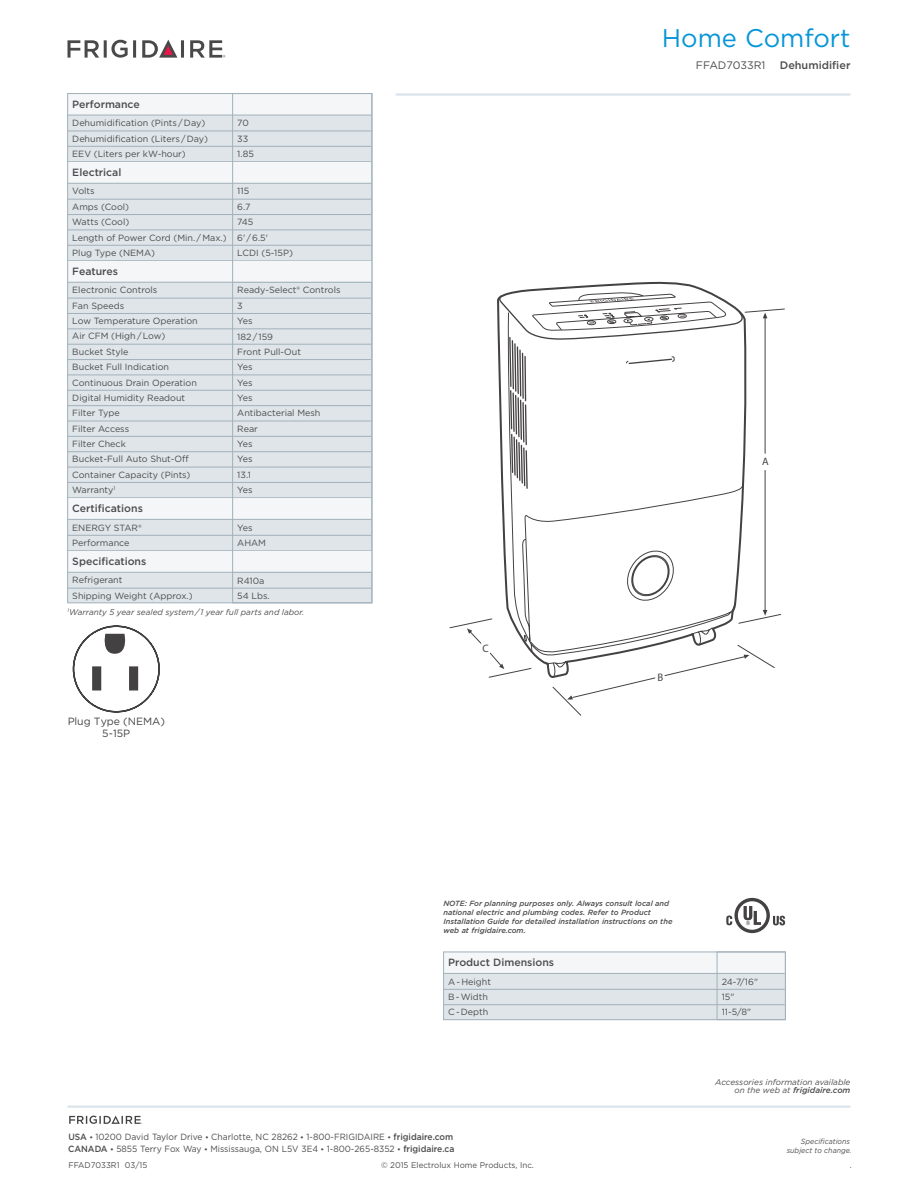
<style>
.page{position:relative;width:918px;height:1188px;background:#fff}
.page>*{position:absolute;margin:0;border:0;box-sizing:border-box;transform-origin:0 0}
.t1{font:25.5px "Gotham";color:#0696d7}
.t2{font:500 10.8px "Gotham";color:#4b4c4d}
.t3{font:10.8px "Gotham";color:#4b4c4d}
.t4{font:condensed 10.8px "Helvetica Neue";color:#231f20}
.t5{font:500 10.5px "Gotham";color:#4b4c4d}
.t6{font:10.5px/12.6px "Gotham";color:#231f20;text-align:center}
.t7{font:9px/15.3px "Gotham";color:#4b4c4d}
.t8{font:9px/11.9px "Gotham";color:#4b4c4d;scale:.95 1}
.t9{font:italic 8.25px/8.2px "Gotham";color:#4b4c4d;text-align:right}
.t10{font:8.25px "Gotham";color:#4b4c4d}
.t11{font:italic 500 7.5px/9px "Gotham";color:#4b4c4d}
.t12{font:italic 7.5px/9px "Gotham";color:#4b4c4d;text-align:right;scale:.95 1}
.s1{font-weight:500}
.s2{font-weight:500;font-size:7.5px}
</style>
<div class="page">
<hr style="left:68px;top:1106px;width:782px;height:2px;background:#dbe4ea">
<hr style="left:396px;top:93px;width:455px;height:3px;background:#dbe4ea">
<div style="left:68px;top:94px;width:304px;height:509px;background:#dfe5e9"></div>
<div style="left:68px;top:94px;width:303px;height:21px;background:#f4f6f7"></div>
<hr style="left:68px;top:115px;width:303px;height:1px;background:#a2b1bb">
<hr style="left:68px;top:131px;width:303px;height:1px;background:#a2b1bb">
<hr style="left:68px;top:146px;width:303px;height:1px;background:#a2b1bb">
<hr style="left:68px;top:161px;width:303px;height:1px;background:#a2b1bb">
<div style="left:68px;top:162px;width:303px;height:21px;background:#f4f6f7"></div>
<hr style="left:68px;top:183px;width:303px;height:1px;background:#a2b1bb">
<hr style="left:68px;top:199px;width:303px;height:1px;background:#a2b1bb">
<hr style="left:68px;top:214px;width:303px;height:1px;background:#a2b1bb">
<hr style="left:68px;top:230px;width:303px;height:1px;background:#a2b1bb">
<hr style="left:68px;top:245px;width:303px;height:1px;background:#a2b1bb">
<hr style="left:68px;top:260px;width:303px;height:1px;background:#a2b1bb">
<div style="left:68px;top:261px;width:303px;height:21px;background:#f4f6f7"></div>
<hr style="left:68px;top:282px;width:303px;height:1px;background:#a2b1bb">
<hr style="left:68px;top:298px;width:303px;height:1px;background:#a2b1bb">
<hr style="left:68px;top:313px;width:303px;height:1px;background:#a2b1bb">
<hr style="left:68px;top:329px;width:303px;height:1px;background:#a2b1bb">
<hr style="left:68px;top:344px;width:303px;height:1px;background:#a2b1bb">
<hr style="left:68px;top:359px;width:303px;height:1px;background:#a2b1bb">
<hr style="left:68px;top:375px;width:303px;height:1px;background:#a2b1bb">
<hr style="left:68px;top:390px;width:303px;height:1px;background:#a2b1bb">
<hr style="left:68px;top:405px;width:303px;height:1px;background:#a2b1bb">
<hr style="left:68px;top:421px;width:303px;height:1px;background:#a2b1bb">
<hr style="left:68px;top:436px;width:303px;height:1px;background:#a2b1bb">
<hr style="left:68px;top:451px;width:303px;height:1px;background:#a2b1bb">
<hr style="left:68px;top:467px;width:303px;height:1px;background:#a2b1bb">
<hr style="left:68px;top:482px;width:303px;height:1px;background:#a2b1bb">
<div style="left:68px;top:498px;width:303px;height:21px;background:#f4f6f7"></div>
<hr style="left:68px;top:519px;width:303px;height:1px;background:#a2b1bb">
<hr style="left:68px;top:535px;width:303px;height:1px;background:#a2b1bb">
<hr style="left:68px;top:550px;width:303px;height:1px;background:#a2b1bb">
<div style="left:68px;top:551px;width:303px;height:21px;background:#f4f6f7"></div>
<hr style="left:68px;top:572px;width:303px;height:1px;background:#a2b1bb">
<hr style="left:68px;top:588px;width:303px;height:1px;background:#a2b1bb">
<div style="left:444px;top:952px;width:341px;height:68px;background:#dfe5e9"></div>
<div style="left:444px;top:952px;width:341px;height:21px;background:#f4f6f7"></div>
<hr style="left:444px;top:973px;width:341px;height:1px;background:#a2b1bb">
<hr style="left:444px;top:989px;width:341px;height:1px;background:#a2b1bb">
<hr style="left:444px;top:1004px;width:341px;height:1px;background:#a2b1bb">
<div style="left:443px;top:952px;width:343px;height:68px;border:1px solid #a2b1bb"></div>
<svg style="left:726px;top:898px;width:59px;height:35px"></svg>
<svg style="left:72px;top:625px;width:88px;height:88px"></svg>
<div style="left:129px;top:666px;width:9px;height:25px;background:#444142;border:2px solid #231f20"></div>
<svg style="left:69px;top:1116px;width:73px;height:8px"></svg>
<svg style="left:68px;top:40px;width:68px;height:18px"></svg>
<svg style="left:142px;top:40px;width:42px;height:18px"></svg>
<svg style="left:190px;top:40px;width:35px;height:18px"></svg>
<div style="left:717px;top:952px;width:69px;height:68px;border:1px solid #a2b1bb"></div>
<div style="left:232px;top:93px;width:140px;height:510px;border:1px solid #a2b1bb"></div>
<hr style="left:765px;top:470px;width:1px;height:140px;background:#231f20">
<svg style="left:497px;top:281px;width:247px;height:267px"></svg>
<svg style="left:507px;top:490px;width:236px;height:226px"></svg>
<svg style="left:498px;top:292px;width:287px;height:198px"></svg>
<svg style="left:449px;top:548px;width:332px;height:167px"></svg>
<p class="t5" style="left:72px;top:97px;width:69px">Performance</p>
<p class="t7" style="left:72px;top:115px;width:137px">Dehumidification (Pints / Day)<br>Dehumidification (Liters / Day)<br>EEV (Liters per kW-hour)</p>
<p class="t5" style="left:72px;top:165px;width:51px">Electrical</p>
<p class="t7" style="left:72px;top:183px;width:156px">Volts<br>Amps (Cool)<br>Watts (Cool)<br>Length of Power Cord (Min. / Max.)<br>Plug Type (NEMA)</p>
<p class="t5" style="left:72px;top:264px;width:47px">Features</p>
<p class="t7" style="left:72px;top:282px;width:127px">Electronic Controls<br>Fan Speeds<br>Low Temperature Operation<br>Air CFM (High / Low)<br>Bucket Style<br>Bucket Full Indication<br>Continuous Drain Operation<br>Digital Humidity Readout<br>Filter Type<br>Filter Access<br>Filter Check<br>Bucket-Full Auto Shut-Off<br>Container Capacity (Pints)<br>Warranty<sup>1</sup></p>
<p class="t5" style="left:72px;top:502px;width:72px">Certifications</p>
<p class="t7" style="left:72px;top:520px;width:71px">ENERGY STAR®<br>Performance</p>
<p class="t5" style="left:72px;top:554px;width:76px">Specifications</p>
<p class="t7" style="left:72px;top:572px;width:122px">Refrigerant<br>Shipping Weight (Approx.)</p>
<p class="t7" style="left:237px;top:115px;width:18px">70<br>33<br>1.85</p>
<p class="t7" style="left:237px;top:183px;width:57px">115<br>6.7<br>745<br>6' / 6.5'<br>LCDI (5-15P)</p>
<p class="t7" style="left:237px;top:282px;width:105px">Ready-Select® Controls<br>3<br>Yes<br>182 / 159<br>Front Pull-Out<br>Yes<br>Yes<br>Yes<br>Antibacterial Mesh<br>Rear<br>Yes<br>Yes<br>13.1<br>Yes</p>
<p class="t7" style="left:237px;top:520px;width:30px">Yes<br>AHAM</p>
<p class="t7" style="left:237px;top:572px;width:34px">R410a<br>54 Lbs.</p>
<p class="t9" style="left:68px;top:608px;width:238px"><sup>1</sup>Warranty 5 year sealed system / 1 year full parts and labor.</p>
<p class="t6" style="left:68px;top:714px;width:99px">Plug Type (NEMA)<br>5-15P</p>
<h1 class="t1" style="left:662px;top:22px;width:190px">Home Comfort</h1>
<p class="t3" style="left:696px;top:58px;width:71px">FFAD7033R1</p>
<p class="t2" style="left:780px;top:58px;width:72px">Dehumidifier</p>
<p class="t4" style="left:482px;top:642px;width:8px">C</p>
<p class="t4" style="left:762px;top:455px;width:8px">A</p>
<p class="t11" style="left:443px;top:898px;width:231px">NOTE: For planning purposes only. Always consult local and national electric and plumbing codes. Refer to Product Installation Guide for detailed installation instructions on the web at frigidaire.com.</p>
<p class="t5" style="left:448px;top:956px;width:108px">Product Dimensions</p>
<p class="t7" style="left:448px;top:974px;width:44px">A - Height<br>B - Width<br>C - Depth</p>
<p class="t7" style="left:722px;top:974px;width:38px">24-7/16"<br>15"<br>11-5/8"</p>
<p class="t9" style="left:715px;top:1078px;width:137px">Accessories information available on the web at <span class="s1">frigidaire.com</span></p>
<p class="t8" style="left:68px;top:1131px;width:408px"><span class="s1">USA</span> <span class="s2">•</span> 10200 David Taylor Drive <span class="s2">•</span> Charlotte, NC 28262 <span class="s2">•</span> 1-800-FRIGIDAIRE <span class="s2">•</span> <span class="s1">frigidaire.com<br>CANADA</span> <span class="s2">•</span> 5855 Terry Fox Way <span class="s2">•</span> Mississauga, ON L5V 3E4 <span class="s2">•</span> 1-800-265-8352 <span class="s2">•</span> <span class="s1">frigidaire.ca</span></p>
<p class="t12" style="left:787px;top:1136px;width:70px">Specifications subject to change.</p>
<p class="t10" style="left:68px;top:1159px;width:80px">FFAD7033R1 03/15</p>
<p class="t10" style="left:381px;top:1159px;width:154px">© 2015 Electrolux Home Products, Inc.</p>
<p class="t10" style="left:850px;top:1159px;width:3px">.</p>
</div>
